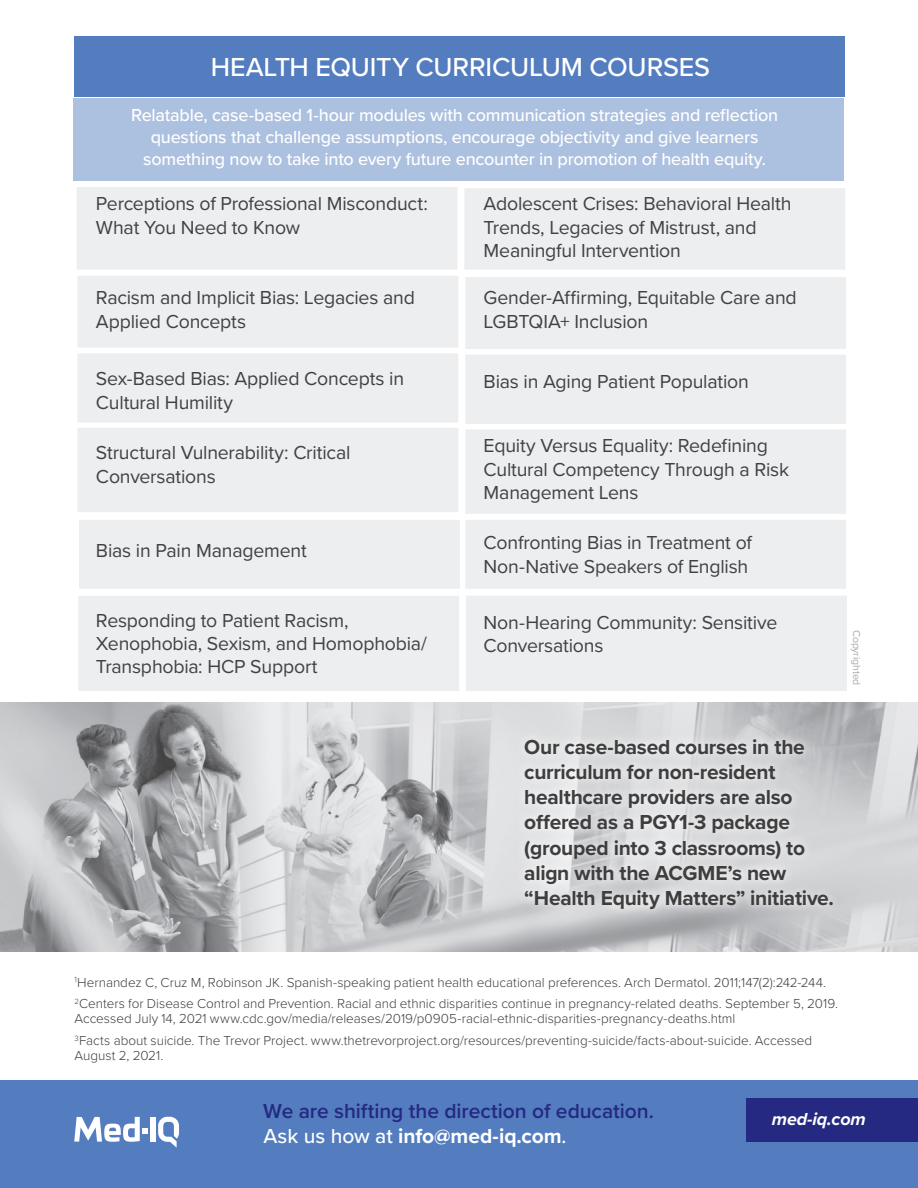
<style>
.page{position:relative;width:918px;height:1188px;background:#fff}
.page>*{position:absolute;margin:0;border:0;box-sizing:border-box;transform-origin:0 0}
.bullets_SMALLER{font:500 27px "Proxima Nova";letter-spacing:-.005em;color:#fff}
.front_page_footer{font:700 21px/25.2px "Proxima Nova";letter-spacing:-.015em;color:#3e3e3f}
.Footer_Subhead{font:600 21px "Proxima Nova";letter-spacing:-.005em;color:#252982}
.Footer_Subhead-2{font:700 21px "Proxima Nova";letter-spacing:-.005em;color:#fff}
.bullets_SMALLER-2{font:19.5px/23.4px "Proxima Nova";letter-spacing:-.01em;color:#414042}
.bullets_SMALLER-3{font:500 18px/21.6px "Proxima Nova";letter-spacing:-.01em;color:#fff;text-align:center}
.t1{font:italic 700 18px "Proxima Nova";letter-spacing:-.01em;color:#fff}
.front_page_footer-2{font:300 13.5px/15px "Proxima Nova";color:#3e3e3f}
.t2{font:10.5px "Proxima Nova";letter-spacing:-.01em;color:#aaabaf}
.s1{font-weight:500}
</style>
<div class="page">
<div style="left:462px;top:274px;width:387px;height:78px;background:#edeeef;border:3px solid #fff"></div>
<div style="left:462px;top:352px;width:387px;height:75px;background:#edeeef;border:3px solid #fff"></div>
<div style="left:462px;top:426px;width:387px;height:91px;background:#edeeef;border:3px solid #fff"></div>
<div style="left:462px;top:517px;width:387px;height:75px;background:#edeeef;border:3px solid #fff"></div>
<div style="left:463px;top:593px;width:387px;height:101px;background:#edeeef;border:3px solid #fff"></div>
<div style="left:461px;top:185px;width:387px;height:88px;background:#edeeef;border:3px solid #fff"></div>
<div style="left:75px;top:273px;width:386px;height:78px;background:#edeeef;border:3px solid #fff"></div>
<div style="left:75px;top:350px;width:386px;height:76px;background:#edeeef;border:3px solid #fff"></div>
<div style="left:75px;top:425px;width:386px;height:90px;background:#edeeef;border:3px solid #fff"></div>
<div style="left:76px;top:517px;width:387px;height:75px;background:#edeeef;border:3px solid #fff"></div>
<div style="left:75px;top:593px;width:387px;height:101px;background:#edeeef;border:3px solid #fff"></div>
<img style="left:0;top:702px;width:918px;height:250px">
<div style="left:0;top:1080px;width:918px;height:108px;background:#537dbf"></div>
<div style="left:150px;top:1117px;width:5px;height:25px;background:#fff"></div>
<svg style="left:74px;top:1117px;width:74px;height:25px"></svg>
<svg style="left:158px;top:1117px;width:21px;height:31px"></svg>
<div style="left:746px;top:1099px;width:172px;height:43px;background:#252982"></div>
<svg style="left:516px;top:730px;width:325px;height:188px;fill:#dddedf"></svg>
<div style="left:74px;top:184px;width:386px;height:89px;background:#edeeef;border:3px solid #fff"></div>
<div style="left:74px;top:36px;width:771px;height:61px;background:#537dbf"></div>
<div style="left:74px;top:98px;width:770px;height:82px;background:#acc0e0"></div>
<p class="bullets_SMALLER" style="left:211px;top:47px;width:501px">HEALTH EQUITY CURRICULUM COURSES</p>
<p class="bullets_SMALLER-3" style="left:131px;top:104px;width:649px">Relatable, case-based 1-hour modules with communication strategies and reflection questions that challenge assumptions, encourage objectivity and give learners something now to take into every future encounter in promotion of health equity.</p>
<p class="bullets_SMALLER-2" style="left:96px;top:191px;width:333px">Perceptions of Professional Misconduct:<br>What You Need to Know</p>
<p class="bullets_SMALLER-2" style="left:96px;top:285px;width:320px">Racism and Implicit Bias: Legacies and<br>Applied Concepts</p>
<p class="bullets_SMALLER-2" style="left:96px;top:366px;width:310px">Sex-Based Bias: Applied Concepts in<br>Cultural Humility</p>
<p class="bullets_SMALLER-2" style="left:96px;top:440px;width:256px">Structural Vulnerability: Critical<br>Conversations</p>
<p class="bullets_SMALLER-2" style="left:96px;top:538px;width:212px">Bias in Pain Management</p>
<p class="bullets_SMALLER-2" style="left:96px;top:607px;width:333px">Responding to Patient Racism,<br>Xenophobia, Sexism, and Homophobia/<br>Transphobia: HCP Support</p>
<p class="bullets_SMALLER-2" style="left:484px;top:191px;width:310px">Adolescent Crises: Behavioral Health<br>Trends, Legacies of Mistrust, and<br>Meaningful Intervention</p>
<p class="bullets_SMALLER-2" style="left:484px;top:285px;width:315px">Gender-Affirming, Equitable Care and<br>LGBTQIA+ Inclusion</p>
<p class="bullets_SMALLER-2" style="left:484px;top:369px;width:267px">Bias in Aging Patient Population</p>
<p class="bullets_SMALLER-2" style="left:484px;top:433px;width:307px">Equity Versus Equality: Redefining<br>Cultural Competency Through a Risk<br>Management Lens</p>
<p class="bullets_SMALLER-2" style="left:484px;top:530px;width:270px">Confronting Bias in Treatment of<br>Non-Native Speakers of English</p>
<p class="bullets_SMALLER-2" style="left:484px;top:610px;width:295px">Non-Hearing Community: Sensitive<br>Conversations</p>
<p class="t2" style="left:864px;top:630px;width:57px;rotate:90deg">Copyrighted</p>
<p class="front_page_footer" style="left:524px;top:734px;width:311px">Our case-based courses in the curriculum for non-resident healthcare providers are also offered as a PGY1-3 package (grouped into 3 classrooms) to align with the ACGME’s new “Health Equity Matters” initiative.</p>
<p class="front_page_footer-2" style="left:75px;top:974px;width:753px"><sup>1</sup>Hernandez C, Cruz M, Robinson JK. Spanish-speaking patient health educational preferences. Arch Dermatol. 2011;147(2):242-244.</p>
<p class="front_page_footer-2" style="left:75px;top:996px;width:765px"><sup>2</sup>Centers for Disease Control and Prevention. Racial and ethnic disparities continue in pregnancy-related deaths. September 5, 2019.<br>Accessed July 14, 2021 www.cdc.gov/media/releases/2019/p0905-racial-ethnic-disparities-pregnancy-deaths.html</p>
<p class="front_page_footer-2" style="left:75px;top:1032px;width:739px"><sup>3</sup>Facts about suicide. The Trevor Project. www.thetrevorproject.org/resources/preventing-suicide/facts-about-suicide. Accessed<br>August 2, 2021.</p>
<p class="Footer_Subhead" style="left:263px;top:1095px;width:392px">We are shifting the direction of education.</p>
<p class="t1" style="left:772px;top:1106px;width:95px">med-iq.com</p>
<p class="Footer_Subhead-2" style="left:263px;top:1120px;width:305px"><span class="s1">Ask us how at</span> info@med-iq.com<span class="s1">.</span></p>
</div>
